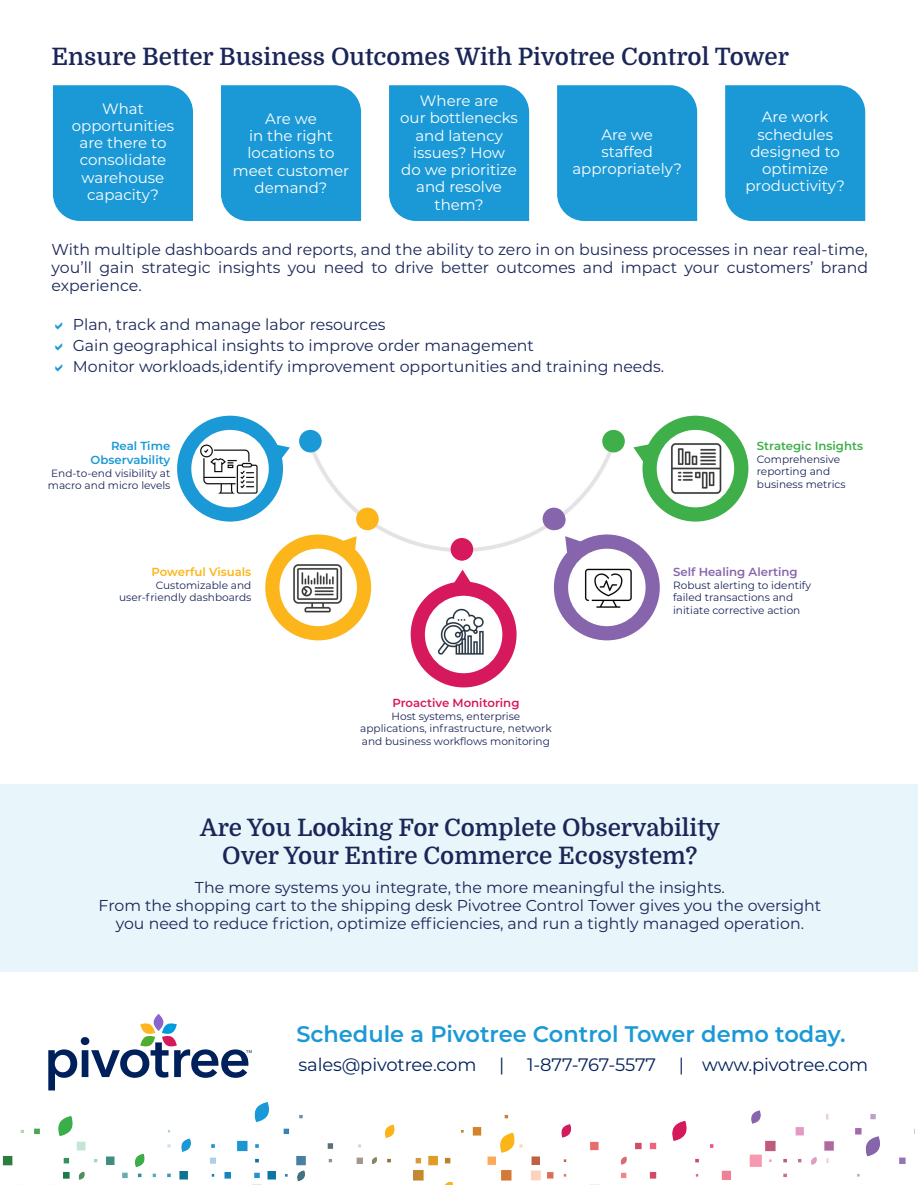
<style>
.page{position:relative;width:918px;height:1188px;background:#fff}
.page>*{position:absolute;margin:0;border:0;box-sizing:border-box;transform-origin:0 0}
.t1{font:600 24px/28.5px "Domine";color:#1a2658;text-align:center}
.t2{font:600 22.5px "Montserrat";color:#1b99d6}
.t3{font:18px "Montserrat";letter-spacing:-.01em;color:#00205b}
.t4{font:15.75px/18px "Montserrat";color:#1a2658;text-align:justify}
.t5{font:15px/17.2px "Montserrat";color:#fff;text-align:center}
.t6{font:600 11.7px/14.1px "Montserrat";color:#1b99d6;text-align:right}
.t7{font:600 11.7px "Montserrat";color:#8765ac}
.t8{font:600 11.7px "Montserrat";color:#d6195d}
.t9{font:600 11.7px "Montserrat";color:#3eaf49}
.t10{font:600 11.7px "Montserrat";color:#fcb61c}
.t11{font:10.5px/12.6px "Montserrat";color:#1a2658;text-align:center}
.t12{font:4.05px "Arial";color:#00205b}
</style>
<div class="page">
<div style="left:0;top:784px;width:918px;height:187px;background:#e8f5fa"></div>
<img style="left:2px;top:1090px;width:913px;height:95px">
<svg style="left:154px;top:1014px;width:9px;height:17px"></svg>
<svg style="left:48px;top:1022px;width:200px;height:68px"></svg>
<div style="left:442px;top:1177px;width:14px;height:5px;background:#fff"></div>
<img style="left:299px;top:429px;width:326px;height:137px">
<div style="left:451px;top:538px;width:22px;height:23px;background:#d6195d;border-radius:50%"></div>
<div style="left:543px;top:508px;width:22px;height:22px;background:#8765ac;border-radius:50%"></div>
<div style="left:602px;top:430px;width:23px;height:22px;background:#3eaf49;border-radius:50%"></div>
<div style="left:356px;top:508px;width:23px;height:22px;background:#fcb61c;border-radius:50%"></div>
<div style="left:299px;top:430px;width:23px;height:22px;background:#1b99d6;border-radius:50%"></div>
<div style="left:177px;top:416px;width:106px;height:106px;background:#1b99d6;border-radius:50%"></div>
<svg style="left:276px;top:443px;width:14px;height:18px"></svg>
<svg style="left:191px;top:430px;width:78px;height:77px"></svg>
<img style="left:193px;top:433px;width:74px;height:73px">
<div style="left:643px;top:416px;width:105px;height:106px;background:#3eaf49;border-radius:50%"></div>
<svg style="left:633px;top:444px;width:16px;height:20px"></svg>
<img style="left:658px;top:433px;width:75px;height:73px">
<div style="left:265px;top:534px;width:106px;height:106px;background:#fcb61c;border-radius:50%"></div>
<svg style="left:338px;top:536px;width:19px;height:16px"></svg>
<svg style="left:279px;top:549px;width:78px;height:77px"></svg>
<img style="left:281px;top:552px;width:74px;height:73px">
<div style="left:554px;top:534px;width:106px;height:106px;background:#8765ac;border-radius:50%"></div>
<svg style="left:565px;top:536px;width:19px;height:16px"></svg>
<svg style="left:568px;top:549px;width:78px;height:77px"></svg>
<img style="left:570px;top:552px;width:74px;height:73px">
<div style="left:411px;top:582px;width:106px;height:105px;background:#d6195d;border-radius:50%"></div>
<svg style="left:452px;top:570px;width:19px;height:13px"></svg>
<img style="left:426px;top:599px;width:75px;height:73px">
<div style="left:53px;top:85px;width:140px;height:136px;background:#1b99d6"></div>
<div style="left:221px;top:85px;width:140px;height:136px;background:#1b99d6"></div>
<div style="left:389px;top:85px;width:140px;height:136px;background:#1b99d6"></div>
<div style="left:557px;top:85px;width:140px;height:136px;background:#1b99d6"></div>
<div style="left:725px;top:85px;width:140px;height:136px;background:#1b99d6"></div>
<h1 class="t1" style="left:52px;top:42px;width:739px">Ensure Better Business Outcomes With Pivotree Control Tower</h1>
<p class="t5" style="left:72px;top:99px;width:104px">What opportunities are there to consolidate warehouse capacity?</p>
<p class="t5" style="left:233px;top:109px;width:118px">Are we<br>in the right locations to meet customer demand?</p>
<p class="t5" style="left:400px;top:92px;width:119px">Where are<br>our bottlenecks and latency issues? How<br>do we prioritize and resolve them?</p>
<p class="t5" style="left:572px;top:125px;width:111px">Are we<br>staffed appropriately?</p>
<p class="t5" style="left:745px;top:108px;width:101px">Are work schedules designed to optimize productivity?</p>
<p class="t4" style="left:52px;top:240px;width:818px">With multiple dashboards and reports, and the ability to zero in on business processes in near real-time, you’ll gain strategic insights you need to drive better outcomes and impact your customers’ brand experience.</p>
<p class="t4" style="left:73px;top:313px;width:593px;line-height:21px;text-align:left">Plan, track and manage labor resources<br>Gain geographical insights to improve order management<br>Monitor workloads,identify improvement opportunities and training needs.</p>
<p class="t6" style="left:91px;top:438px;width:81px">Real Time<br>Observability</p>
<p class="t11" style="left:48px;top:466px;width:124px">End-to-end visibility at macro and micro levels</p>
<p class="t10" style="left:152px;top:564px;width:101px">Powerful Visuals</p>
<p class="t11" style="left:119px;top:578px;width:134px;text-align:right">Customizable and user-friendly dashboards</p>
<p class="t8" style="left:392px;top:695px;width:129px">Proactive Monitoring</p>
<p class="t11" style="left:360px;top:709px;width:193px">Host systems, enterprise applications, infrastructure, network and business workflows monitoring</p>
<p class="t9" style="left:757px;top:437px;width:108px">Strategic Insights</p>
<p class="t11" style="left:757px;top:452px;width:90px;text-align:left">Comprehensive reporting and business metrics</p>
<p class="t7" style="left:673px;top:564px;width:126px">Self Healing Alerting</p>
<p class="t11" style="left:673px;top:578px;width:140px;text-align:left">Robust alerting to identify failed transactions and initiate corrective action</p>
<h1 class="t1" style="left:200px;top:814px;width:521px">Are You Looking For Complete Observability<br>Over Your Entire Commerce Ecosystem?</h1>
<p class="t4" style="left:99px;top:878px;width:724px;text-align:center">The more systems you integrate, the more meaningful the insights.<br>From the shopping cart to the shipping desk Pivotree Control Tower gives you the oversight you need to reduce friction, optimize efficiencies, and run a tightly managed operation.</p>
<p class="t12" style="left:246px;top:1049px;width:7px">TM</p>
<h2 class="t2" style="left:296px;top:1018px;width:551px">Schedule a Pivotree Control Tower demo today.</h2>
<p class="t3" style="left:299px;top:1052px;width:179px">sales@pivotree.com</p>
<p class="t3" style="left:499px;top:1052px;width:7px">|</p>
<p class="t3" style="left:527px;top:1052px;width:130px">1-877-767-5577</p>
<p class="t3" style="left:679px;top:1052px;width:191px">| www.pivotree.com</p>
</div>
